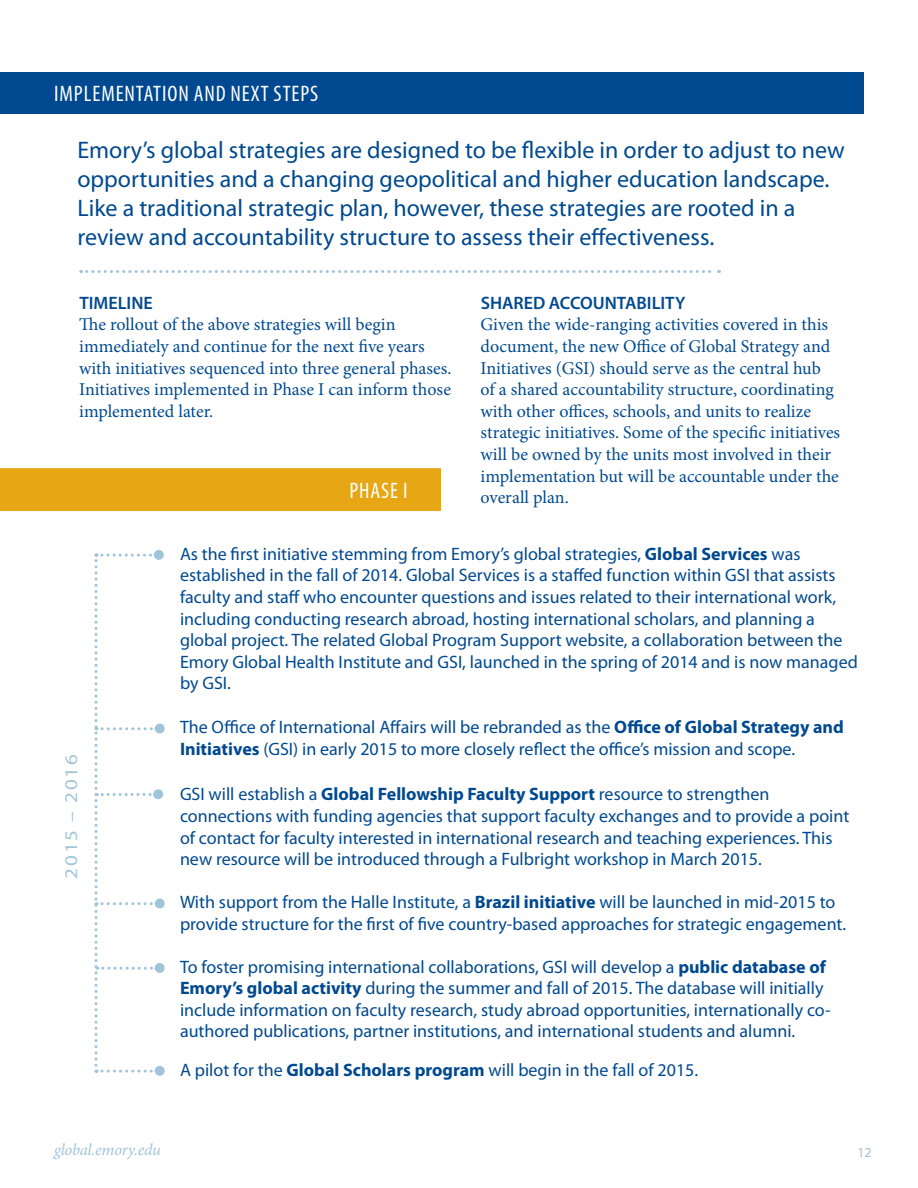
<style>
.page{position:relative;width:918px;height:1188px;background:#fff}
.page>*{position:absolute;margin:0;border:0;box-sizing:border-box;transform-origin:0 0}
.t1{font:24px/28.8px "Myriad Pro";color:#004990}
.t2{font:condensed 22.5px "Myriad Pro";letter-spacing:.04em;color:#fff}
.t3{font:18px/21.6px "Myriad Pro";color:#004990}
.t4{font:18px/21.6px "Minion Pro";color:#004990}
.t5{font:600 18px "Myriad Pro";color:#004990}
.t6{font:17.85px "Myriad Pro";letter-spacing:.09em;color:#a0c4da;scale:1.18 1}
.t7{font:italic 16.5px "Minion Pro";letter-spacing:-.015em;color:#a0c4da}
.t8{font:13.5px "Myriad Web Pro";color:#a0c4da}
.s1{font-weight:700}
</style>
<div class="page">
<div style="left:0;top:72px;width:864px;height:41px;background:#004990"></div>
<svg style="left:81px;top:270px;width:639px;height:3px"></svg>
<div style="left:0;top:468px;width:441px;height:43px;background:#e7a614"></div>
<div style="left:154px;top:550px;width:10px;height:10px;background:#a0c4da;border-radius:50%"></div>
<div style="left:155px;top:724px;width:10px;height:10px;background:#a0c4da;border-radius:50%"></div>
<div style="left:153px;top:789px;width:10px;height:10px;background:#a0c4da;border-radius:50%"></div>
<div style="left:155px;top:898px;width:10px;height:10px;background:#a0c4da;border-radius:50%"></div>
<div style="left:155px;top:963px;width:10px;height:10px;background:#a0c4da;border-radius:50%"></div>
<svg style="left:95px;top:553px;width:62px;height:520px"></svg>
<div style="left:155px;top:1066px;width:10px;height:10px;background:#a0c4da;border-radius:50%"></div>
<p class="t2" style="left:54px;top:80px;width:264px">IMPLEMENTATION AND NEXT STEPS</p>
<p class="t1" style="left:77px;top:136px;width:769px">Emory’s global strategies are designed to be flexible in order to adjust to new opportunities and a changing geopolitical and higher education landscape.<br>Like a traditional strategic plan, however, these strategies are rooted in a review and accountability structure to assess their effectiveness.</p>
<p class="t5" style="left:79px;top:291px;width:73px">TIMELINE</p>
<p class="t4" style="left:79px;top:314px;width:374px">The rollout of the above strategies will begin immediately and continue for the next five years with initiatives sequenced into three general phases.<br>Initiatives implemented in Phase I can inform those implemented later.</p>
<p class="t2" style="left:349px;top:477px;width:60px">PHASE I</p>
<p class="t5" style="left:481px;top:291px;width:206px">SHARED ACCOUNTABILITY</p>
<p class="t4" style="left:481px;top:314px;width:361px">Given the wide-ranging activities covered in this document, the new Office of Global Strategy and Initiatives (GSI) should serve as the central hub<br>of a shared accountability structure, coordinating with other offices, schools, and units to realize strategic initiatives. Some of the specific initiatives will be owned by the units most involved in their implementation but will be accountable under the overall plan.</p>
<p class="t6" style="left:60px;top:879px;width:107px;rotate:-90deg">2015 – 2016</p>
<p class="t3" style="left:180px;top:543px;width:679px">As the first initiative stemming from Emory’s global strategies, <span class="s1">Global Services</span> was established in the fall of 2014. Global Services is a staffed function within GSI that assists faculty and staff who encounter questions and issues related to their international work, including conducting research abroad, hosting international scholars, and planning a global project. The related Global Program Support website, a collaboration between the Emory Global Health Institute and GSI, launched in the spring of 2014 and is now managed by GSI.</p>
<p class="t3" style="left:180px;top:716px;width:665px">The Office of International Affairs will be rebranded as the <span class="s1">Office of Global Strategy and<br>Initiatives</span> (GSI) in early 2015 to more closely reflect the office’s mission and scope.</p>
<p class="t3" style="left:180px;top:783px;width:671px">GSI will establish a <span class="s1">Global Fellowship Faculty Support</span> resource to strengthen connections with funding agencies that support faculty exchanges and to provide a point of contact for faculty interested in international research and teaching experiences. This new resource will be introduced through a Fulbright workshop in March 2015.</p>
<p class="t3" style="left:180px;top:891px;width:668px">With support from the Halle Institute, a <span class="s1">Brazil initiative</span> will be launched in mid-2015 to provide structure for the first of five country-based approaches for strategic engagement.</p>
<p class="t3" style="left:180px;top:955px;width:652px">To foster promising international collaborations, GSI will develop a <span class="s1">public database of Emory’s global activity</span> during the summer and fall of 2015. The database will initially include information on faculty research, study abroad opportunities, internationally co&shy;authored publications, partner institutions, and international students and alumni.</p>
<p class="t3" style="left:180px;top:1058px;width:520px">A pilot for the <span class="s1">Global Scholars program</span> will begin in the fall of 2015.</p>
<p class="t7" style="left:54px;top:1139px;width:108px">global.emory.edu</p>
<p class="t8" style="left:857px;top:1146px;width:16px">12</p>
</div>
